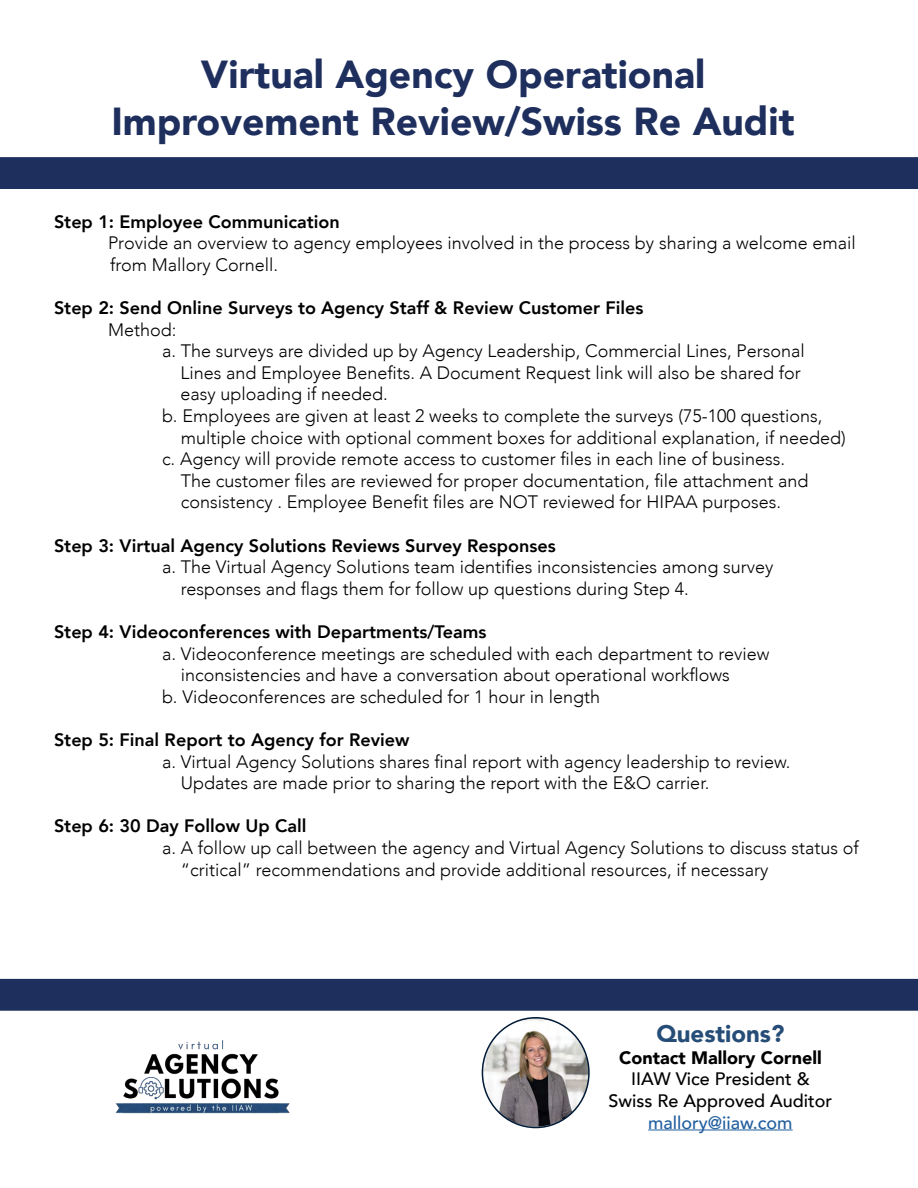
<style>
.page{position:relative;width:918px;height:1188px;background:#fff}
.page>*{position:absolute;margin:0;border:0;box-sizing:border-box;transform-origin:0 0}
.t1{font:900 39px/46.8px "Avenir";color:#1e2f5e;text-align:center}
.t2{font:900 24px "Avenir";color:#264d77}
.t3{font:300 18px/21.6px "Avenir";color:#000}
.t4{font:800 18px "Avenir";color:#000}
.t5{font:500 18px/21.6px "Avenir";color:#000;text-align:center}
.t6{font:900 18px "Avenir";color:#000}
.t7{font:500 18px "Avenir";color:#215e9e}
</style>
<div class="page">
<div style="left:1px;top:158px;width:916px;height:30px;background:#1e2f5e"></div>
<div style="left:0;top:157px;width:918px;height:32px;border:2px solid #1e2f5e"></div>
<div style="left:1px;top:980px;width:916px;height:30px;background:#1e2f5e"></div>
<div style="left:0;top:979px;width:918px;height:32px;border:2px solid #1e2f5e"></div>
<img style="left:85px;top:1008px;width:232px;height:106px">
<hr style="left:648px;top:1130px;width:145px;height:1px;background:#215e9e">
<img style="left:482px;top:1018px;width:107px;height:110px">
<div style="left:482px;top:1017px;width:108px;height:111px;border:2px solid #001a37;border-radius:50%"></div>
<h1 class="t1" style="left:111px;top:51px;width:685px">Virtual Agency Operational<br>Improvement Review/Swiss Re Audit</h1>
<p class="t4" style="left:54px;top:207px;width:287px">Step 1: Employee Communication</p>
<p class="t3" style="left:108px;top:232px;width:749px">Provide an overview to agency employees involved in the process by sharing a welcome email from Mallory Cornell.</p>
<p class="t4" style="left:54px;top:294px;width:591px">Step 2: Send Online Surveys to Agency Staff &amp; Review Customer Files</p>
<p class="t3" style="left:108px;top:319px;width:70px">Method:</p>
<p class="t3" style="left:162px;top:340px;width:644px">a. The surveys are divided up by Agency Leadership, Commercial Lines, Personal</p>
<p class="t3" style="left:180px;top:362px;width:622px">Lines and Employee Benefits. A Document Request link will also be shared for</p>
<p class="t3" style="left:180px;top:383px;width:209px">easy uploading if needed.</p>
<p class="t3" style="left:162px;top:405px;width:662px">b. Employees are given at least 2 weeks to complete the surveys (75-100 questions,</p>
<p class="t3" style="left:181px;top:427px;width:667px">multiple choice with optional comment boxes for additional explanation, if needed)</p>
<p class="t3" style="left:162px;top:448px;width:625px">c. Agency will provide remote access to customer files in each line of business.</p>
<p class="t3" style="left:181px;top:470px;width:629px">The customer files are reviewed for proper documentation, file attachment and</p>
<p class="t3" style="left:181px;top:491px;width:602px">consistency . Employee Benefit files are NOT reviewed for HIPAA purposes.</p>
<p class="t4" style="left:54px;top:531px;width:503px">Step 3: Virtual Agency Solutions Reviews Survey Responses</p>
<p class="t3" style="left:181px;top:556px;width:594px;text-indent:-19px">a. The Virtual Agency Solutions team identifies inconsistencies among survey responses and flags them for follow up questions during Step 4.</p>
<p class="t4" style="left:54px;top:618px;width:434px">Step 4: Videoconferences with Departments/Teams</p>
<p class="t3" style="left:162px;top:643px;width:609px">a. Videoconference meetings are scheduled with each department to review</p>
<p class="t3" style="left:181px;top:664px;width:551px">inconsistencies and have a conversation about operational workflows</p>
<p class="t3" style="left:162px;top:686px;width:440px">b. Videoconferences are scheduled for 1 hour in length</p>
<p class="t4" style="left:54px;top:726px;width:357px">Step 5: Final Report to Agency for Review</p>
<p class="t3" style="left:181px;top:751px;width:611px;text-indent:-19px">a. Virtual Agency Solutions shares final report with agency leadership to review.<br>Updates are made prior to sharing the report with the E&amp;O carrier.</p>
<p class="t4" style="left:54px;top:812px;width:254px">Step 6: 30 Day Follow Up Call</p>
<p class="t3" style="left:181px;top:837px;width:680px;text-indent:-19px">a. A follow up call between the agency and Virtual Agency Solutions to discuss status of “critical” recommendations and provide additional resources, if necessary</p>
<h2 class="t2" style="left:656px;top:1013px;width:129px">Questions?</h2>
<p class="t6" style="left:619px;top:1042px;width:204px">Contact Mallory Cornell</p>
<p class="t5" style="left:609px;top:1067px;width:225px">IIAW Vice President &amp;<br>Swiss Re Approved Auditor</p>
<p class="t7" style="left:648px;top:1107px;width:146px">mallory@iiaw.com</p>
</div>
